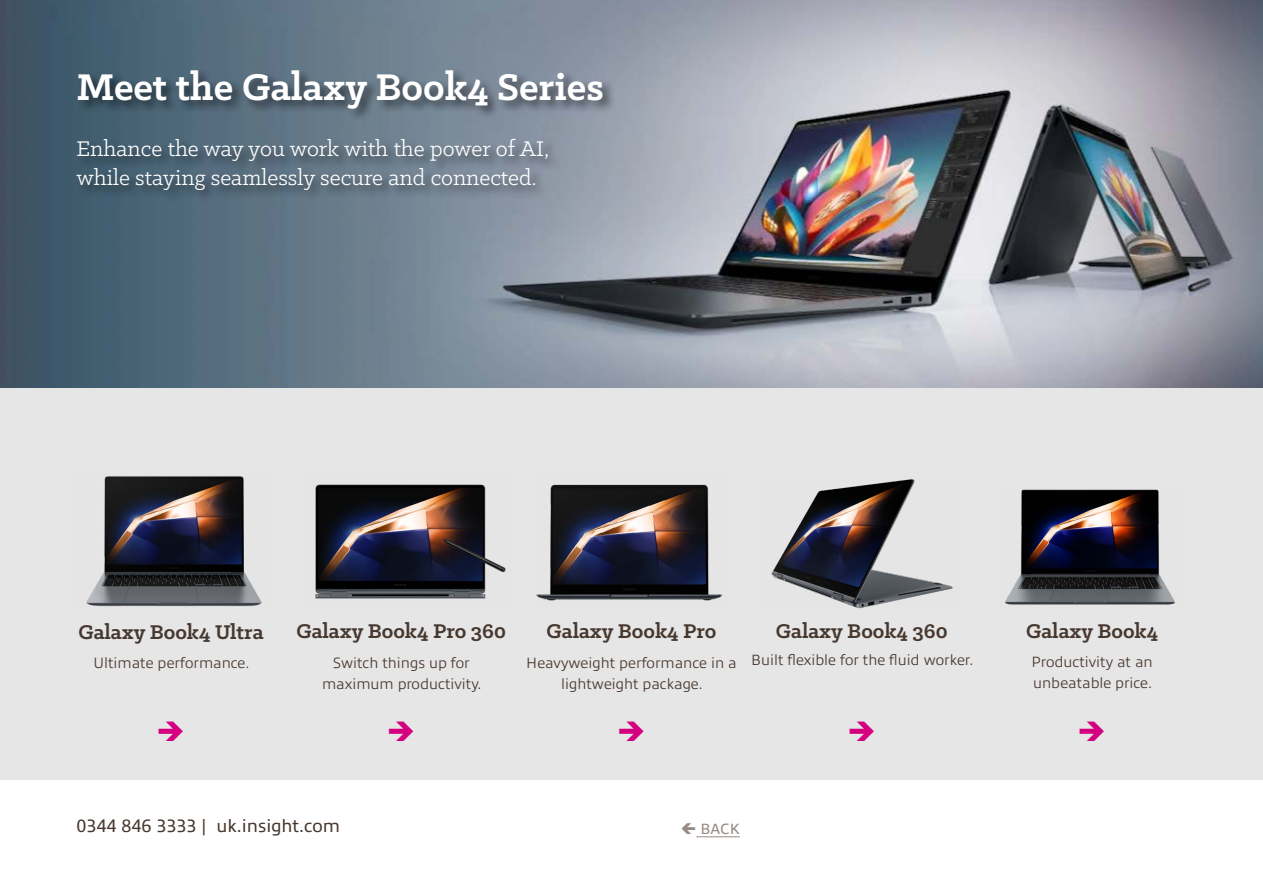
<style>
.page{position:relative;width:1263px;height:893px;background:#fff}
.page>*{position:absolute;margin:0;border:0;box-sizing:border-box;transform-origin:0 0}
.t1{font:700 42px "Klinic Slab";color:#fff}
.t2{font:24px/28.8px "Klinic Slab";color:#fff}
.t3{font:700 22.5px "Klinic Slab";color:#47382f}
.t4{font:18px "Allumi Pro";color:#47382f}
.t5{font:300 15px/21px "Allumi Pro";color:#47382f;text-align:center}
.t6{font:15px "Allumi Pro";color:#968982}
</style>
<div class="page">
<hr style="left:696px;top:836px;width:44px;height:1px;background:#968982">
<img style="left:0;top:0;width:1263px;height:388px">
<div style="left:0;top:388px;width:1263px;height:391px;background:#e6e6e7"></div>
<div style="left:76px;top:68px;width:540px;height:54px;background:#000;opacity:.55"></div>
<div style="left:76px;top:137px;width:485px;height:67px;background:#000;opacity:.55"></div>
<img style="left:86px;top:476px;width:176px;height:131px">
<img style="left:315px;top:484px;width:191px;height:115px">
<img style="left:536px;top:484px;width:186px;height:117px">
<img style="left:771px;top:479px;width:182px;height:130px">
<img style="left:1005px;top:489px;width:170px;height:116px">
<h1 class="t1" style="left:77px;top:59px;width:529px">Meet the Galaxy Book4 Series</h1>
<h2 class="t2" style="left:77px;top:134px;width:474px">Enhance the way you work with the power of AI, while staying seamlessly secure and connected.</h2>
<h3 class="t3" style="left:78px;top:617px;width:187px">Galaxy Book4 Ultra</h3>
<p class="t5" style="left:94px;top:651px;width:157px">Ultimate performance.</p>
<h3 class="t3" style="left:296px;top:617px;width:211px">Galaxy Book4 Pro 360</h3>
<p class="t5" style="left:322px;top:651px;width:161px">Switch things up for maximum productivity.</p>
<h3 class="t3" style="left:547px;top:616px;width:171px">Galaxy Book4 Pro</h3>
<p class="t5" style="left:526px;top:651px;width:212px">Heavyweight performance in a lightweight package.</p>
<h3 class="t3" style="left:776px;top:616px;width:173px">Galaxy Book4 360</h3>
<p class="t5" style="left:751px;top:648px;width:224px">Built flexible for the fluid worker.</p>
<p class="t4" style="left:77px;top:812px;width:265px">0344 846 3333 | uk.insight.com</p>
<p class="t6" style="left:700px;top:818px;width:41px">BACK</p>
<h3 class="t3" style="left:1026px;top:616px;width:133px">Galaxy Book4</h3>
<p class="t5" style="left:1031px;top:650px;width:123px;text-align:left">Productivity at an unbeatable price.</p>
</div>
